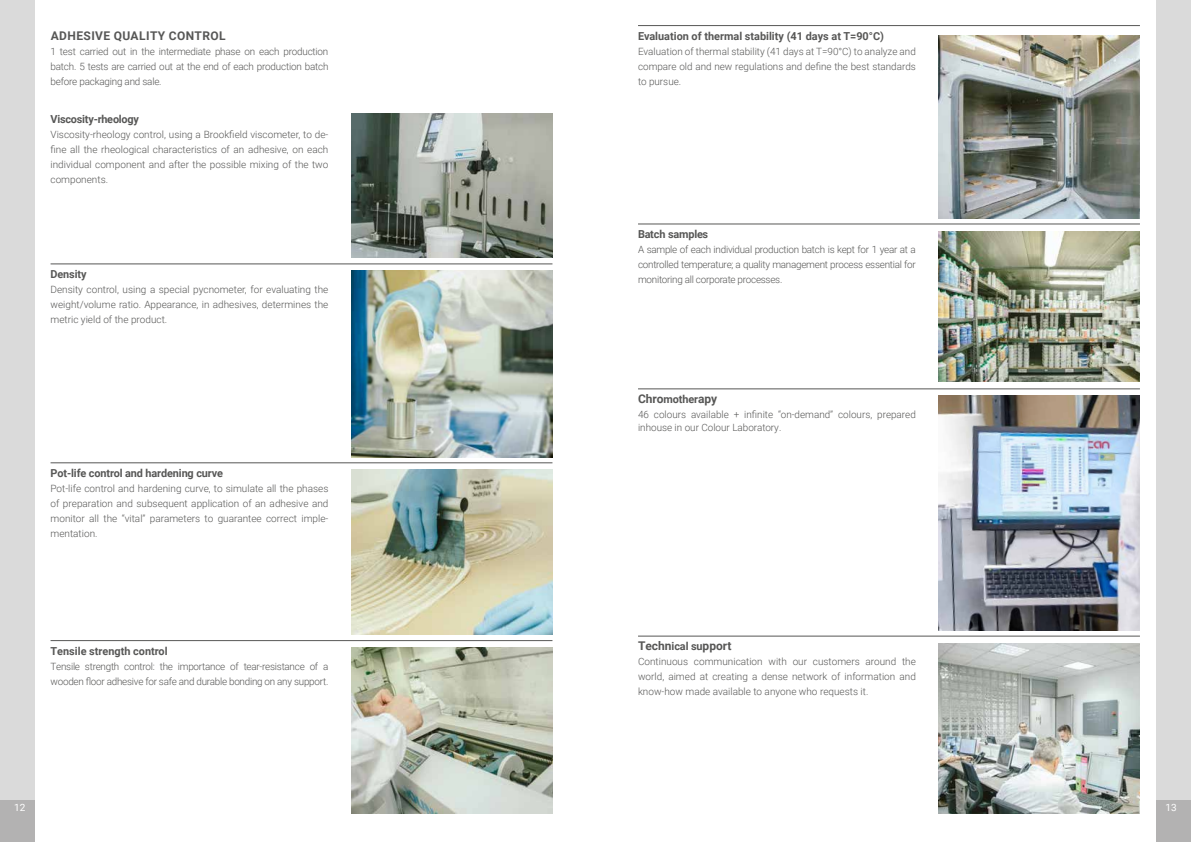
<style>
.page{position:relative;width:1191px;height:842px;background:#fff}
.page>*{position:absolute;margin:0;border:0;box-sizing:border-box;transform-origin:0 0}
.t1{font:700 12px "Roboto";letter-spacing:.035em;color:#575756}
.t2{font:700 12px "Roboto";color:#575756}
.t3{font:700 11px "Roboto";letter-spacing:-.01em;color:#575756}
.t4{font:300 10px/15px "Roboto";color:#575756;text-align:justify}
.t5{font:300 10px/15px "Roboto";letter-spacing:-.025em;color:#575756}
.t6{font:10px "Roboto";color:#fff}
.s1{font-size:11px}
</style>
<div class="page">
<img style="left:351px;top:648px;width:202px;height:166px">
<img style="left:938px;top:35px;width:202px;height:183px">
<img style="left:938px;top:396px;width:202px;height:234px">
<img style="left:938px;top:231px;width:202px;height:151px">
<img style="left:938px;top:643px;width:202px;height:171px">
<hr style="left:638px;top:25px;width:502px;height:1px;background:#575756">
<hr style="left:638px;top:224px;width:502px;height:1px;background:#575756">
<hr style="left:638px;top:389px;width:502px;height:1px;background:#575756">
<hr style="left:638px;top:636px;width:502px;height:1px;background:#575756">
<img style="left:351px;top:469px;width:202px;height:165px">
<img style="left:351px;top:114px;width:202px;height:144px">
<img style="left:351px;top:270px;width:202px;height:187px">
<hr style="left:51px;top:264px;width:501px;height:1px;background:#575756">
<hr style="left:51px;top:463px;width:501px;height:1px;background:#575756">
<hr style="left:51px;top:640px;width:501px;height:1px;background:#575756">
<div style="left:1157px;top:0;width:34px;height:80px;background:#dadada"></div>
<div style="left:1157px;top:80px;width:34px;height:80px;background:#dadada"></div>
<div style="left:1157px;top:160px;width:34px;height:80px;background:#dadada"></div>
<div style="left:1157px;top:240px;width:34px;height:80px;background:#dadada"></div>
<div style="left:1157px;top:320px;width:34px;height:80px;background:#dadada"></div>
<div style="left:1157px;top:400px;width:34px;height:80px;background:#dadada"></div>
<div style="left:1157px;top:480px;width:34px;height:80px;background:#dadada"></div>
<div style="left:1157px;top:560px;width:34px;height:80px;background:#dadada"></div>
<div style="left:1157px;top:640px;width:34px;height:80px;background:#dadada"></div>
<div style="left:1157px;top:720px;width:34px;height:80px;background:#dadada"></div>
<div style="left:1157px;top:800px;width:34px;height:42px;background:#b3b2b2"></div>
<div style="left:0;top:0;width:34px;height:80px;background:#dadada"></div>
<div style="left:0;top:80px;width:34px;height:80px;background:#dadada"></div>
<div style="left:0;top:160px;width:34px;height:80px;background:#dadada"></div>
<div style="left:0;top:240px;width:34px;height:80px;background:#dadada"></div>
<div style="left:0;top:320px;width:34px;height:80px;background:#dadada"></div>
<div style="left:0;top:400px;width:34px;height:80px;background:#dadada"></div>
<div style="left:0;top:480px;width:34px;height:80px;background:#dadada"></div>
<div style="left:0;top:560px;width:34px;height:80px;background:#dadada"></div>
<div style="left:0;top:640px;width:34px;height:80px;background:#dadada"></div>
<div style="left:0;top:720px;width:34px;height:80px;background:#dadada"></div>
<div style="left:0;top:800px;width:34px;height:42px;background:#b3b2b2"></div>
<p class="t1" style="left:51px;top:28px;width:176px">ADHESIVE QUALITY CONTROL</p>
<p class="t4" style="left:51px;top:44px;width:279px">1 test carried out in the intermediate phase on each production batch. 5 tests are carried out at the end of each production batch before packaging and sale.</p>
<p class="t3" style="left:51px;top:112px;width:90px">Viscosity-rheology</p>
<p class="t4" style="left:51px;top:127px;width:279px">Viscosity-rheology control, using a Brookfield viscometer, to de&shy;fine all the rheological characteristics of an adhesive, on each individual component and after the possible mixing of the two components.</p>
<p class="t3" style="left:51px;top:267px;width:38px">Density</p>
<p class="t4" style="left:51px;top:282px;width:279px">Density control, using a special pycnometer, for evaluating the weight/volume ratio. Appearance, in adhesives, determines the metric yield of the product.</p>
<p class="t3" style="left:51px;top:465px;width:174px">Pot-life control and hardening curve</p>
<p class="t4" style="left:51px;top:481px;width:279px">Pot-life control and hardening curve, to simulate all the phases of preparation and subsequent application of an adhesive and monitor all the “vital” parameters to guarantee correct imple&shy;mentation.</p>
<p class="t3" style="left:51px;top:643px;width:119px">Tensile strength control</p>
<p class="t5" style="left:51px;top:658px;width:279px">Tensile strength control: the importance of tear-resistance of a wooden floor adhesive for safe and durable bonding on any support.</p>
<p class="t3" style="left:638px;top:28px;width:247px">Evaluation of thermal stability (41 days at T=90°C)</p>
<p class="t4" style="left:638px;top:43px;width:279px">Evaluation of thermal stability (41 days at T=90°C) to analyze and compare old and new regulations and define the best standards to pursue.</p>
<p class="t3" style="left:638px;top:227px;width:72px">Batch samples</p>
<p class="t4" style="left:638px;top:242px;width:279px">A sample of each individual production batch is kept for 1 year at a controlled temperature; a quality management process essential for monitoring all corporate processes.</p>
<p class="t1" style="left:638px;top:390px;width:81px">Chro<span class="s1">mother</span>apy</p>
<p class="t4" style="left:638px;top:408px;width:279px;line-height:13.2px">46 colours available + infinite “on-demand” colours, prepared inhouse in our Colour Laboratory.</p>
<p class="t2" style="left:638px;top:638px;width:95px">Techn<span class="s1">ical su</span>pport</p>
<p class="t4" style="left:638px;top:654px;width:279px">Continuous communication with our customers around the world, aimed at creating a dense network of information and know-how made available to anyone who requests it.</p>
<p class="t6" style="left:14px;top:800px;width:13px">12</p>
<p class="t6" style="left:1165px;top:800px;width:13px">13</p>
</div>
